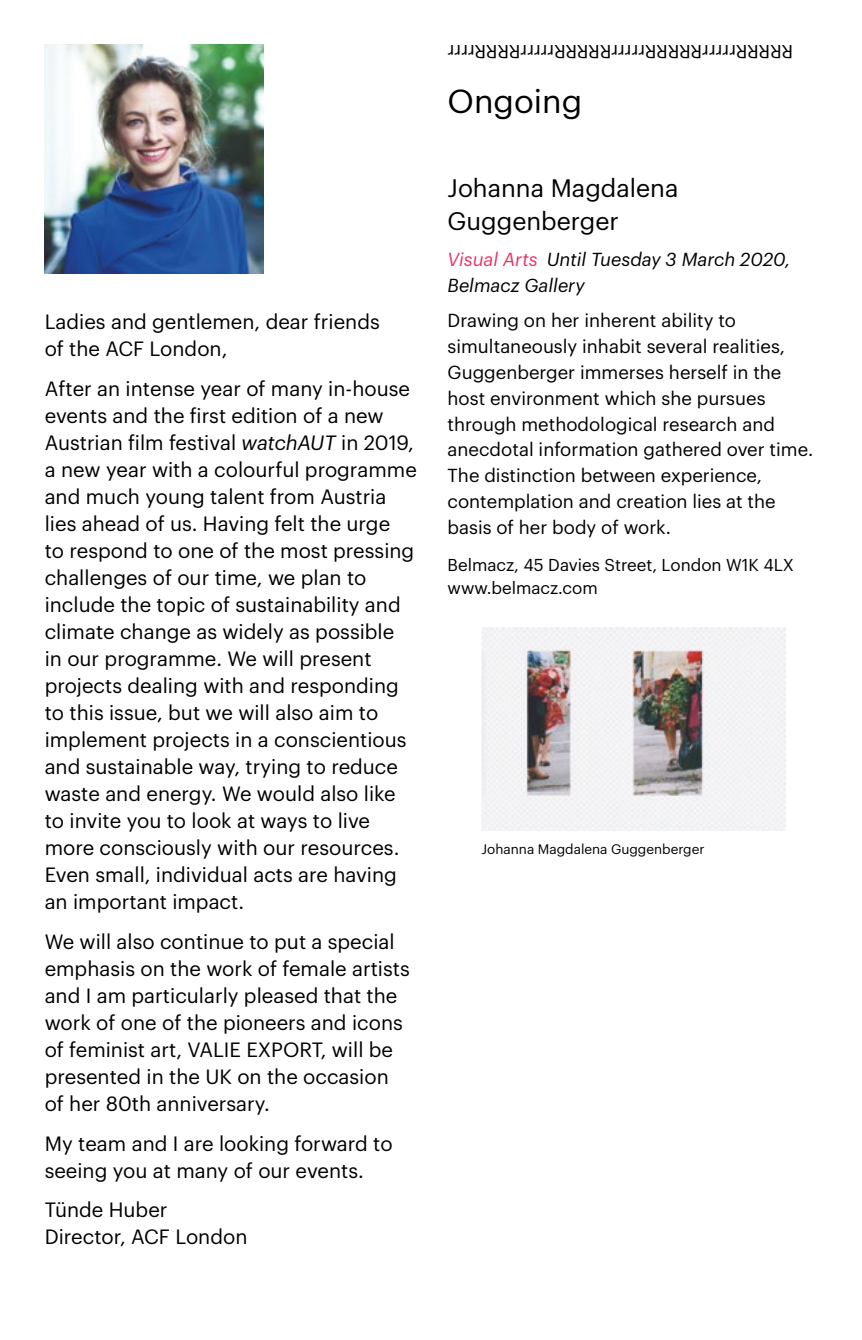
<style>
.page{position:relative;width:862px;height:1340px;background:#fff}
.page>*{position:absolute;margin:0;border:0;box-sizing:border-box;transform-origin:0 0}
.t1{font:32.62px "Graphik";color:#000}
.t2{font:24.75px/33.3px "Graphik";color:#000}
.t3{font:20.25px/27px "Graphik";color:#000}
.t4{font:18.45px/25.9px "Graphik";color:#000}
.t5{font:italic 18.45px/25.9px "Graphik";color:#000}
.t6{font:16.88px/23.6px "Graphik";color:#000}
.t7{font:13.5px "Graphik";color:#000}
.s1{font-style:italic}
.s2{color:#e83365}
</style>
<div class="page">
<img style="left:481px;top:627px;width:304px;height:203px">
<img style="left:45px;top:45px;width:218px;height:229px">
<p class="t3" style="left:45px;top:307px;width:336px">Ladies and gentlemen, dear friends of the ACF London,</p>
<p class="t3" style="left:45px;top:373px;width:373px">After an intense year of many in-house events and the first edition of a new Austrian film festival <span class="s1">watchAUT</span> in 2019, a new year with a colourful programme and much young talent from Austria lies ahead of us. Having felt the urge<br>to respond to one of the most pressing challenges of our time, we plan to include the topic of sustainability and climate change as widely as possible<br>in our programme. We will present projects dealing with and responding to this issue, but we will also aim to implement projects in a conscientious and sustainable way, trying to reduce waste and energy. We would also like to invite you to look at ways to live more consciously with our resources.<br>Even small, individual acts are having an important impact.</p>
<p class="t3" style="left:45px;top:926px;width:366px">We will also continue to put a special emphasis on the work of female artists and I am particularly pleased that the work of one of the pioneers and icons of feminist art, VALIE EXPORT, will be presented in the UK on the occasion of her 80th anniversary.</p>
<p class="t3" style="left:45px;top:1128px;width:349px">My team and I are looking forward to seeing you at many of our events.</p>
<p class="t3" style="left:45px;top:1194px;width:204px">Tünde Huber<br>Director, ACF London</p>
<p class="t4" style="left:792px;top:66px;width:347px;rotate:-180deg">RRRRRrrrrrRRRRRrrrrrRRRRRrrrrrRRRRrrrr</p>
<h1 class="t1" style="left:447px;top:77px;width:136px">Ongoing</h1>
<p class="t2" style="left:447px;top:169px;width:232px">Johanna Magdalena<br>Guggenberger</p>
<p class="t5" style="left:447px;top:244px;width:344px"><span class="s2">Visual Arts</span> Until Tuesday 3 March 2020,<br>Belmacz Gallery</p>
<p class="t4" style="left:447px;top:306px;width:367px">Drawing on her inherent ability to simultaneously inhabit several realities, Guggenberger immerses herself in the host environment which she pursues through methodological research and anecdotal information gathered over time.<br>The distinction between experience, contemplation and creation lies at the basis of her body of work.</p>
<p class="t6" style="left:447px;top:551px;width:348px">Belmacz, 45 Davies Street, London W1K 4LX www.belmacz.com</p>
<p class="t7" style="left:481px;top:839px;width:224px">Johanna Magdalena Guggenberger</p>
</div>
